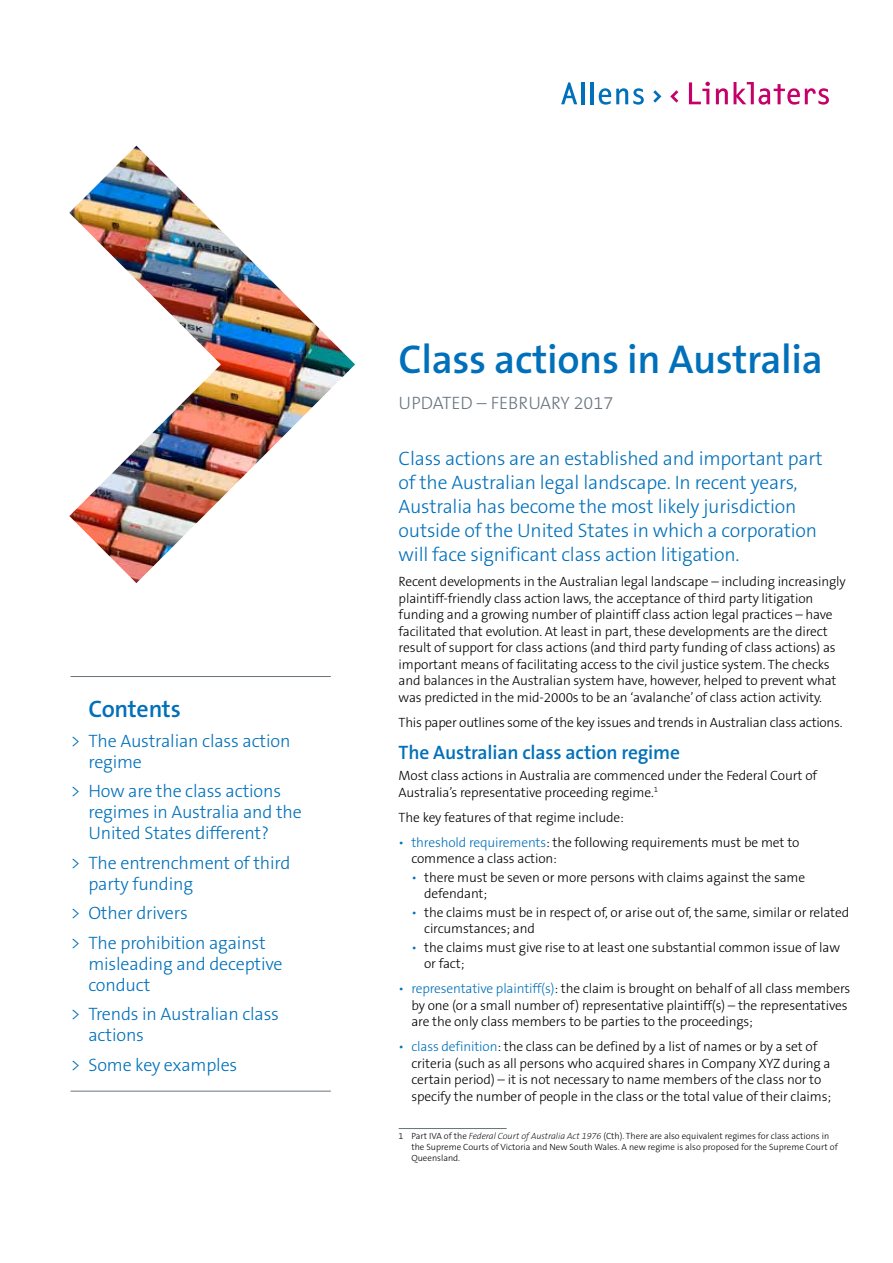
<style>
.page{position:relative;width:893px;height:1263px;background:#fff}
.page>*{position:absolute;margin:0;border:0;box-sizing:border-box;transform-origin:0 0}
.Front_page_head{font:600 40.5px "The Sans B6";letter-spacing:-.01em;color:#0070ba}
.Contents_head{font:600 24px "The Sans B6";letter-spacing:-.01em;color:#0070ba}
.Intro_para{font:300 19.5px/24px "The Sans B3";letter-spacing:-.01em;color:#0070ba}
.H1_BODY_main_heads{font:600 19.5px "The Sans B6";letter-spacing:-.01em;color:#0070ba}
.t1{font:300 18px/21px "The Sans B3";letter-spacing:-.01em;color:#0070ba}
.Date_year{font:300 18px "The Sans B3";color:#68757d}
.Body_text{font:300 13.5px/16.5px "The Sans B3";letter-spacing:-.01em;color:#000}
.Footnote{font:300 9px/10.8px "The Sans B3";color:#000}
.s1{color:#0070ba}
.s2{font-family:"The Sans B2";font-weight:200;font-style:italic}
</style>
<div class="page">
<svg style="left:689px;top:82px;width:21px;height:22px"></svg>
<svg style="left:716px;top:82px;width:113px;height:23px"></svg>
<svg style="left:599px;top:88px;width:45px;height:17px"></svg>
<svg style="left:561px;top:82px;width:16px;height:22px"></svg>
<hr style="left:581px;top:82px;width:4px;height:22px;background:#0070ba">
<hr style="left:591px;top:82px;width:3px;height:22px;background:#0070ba">
<svg style="left:670px;top:90px;width:8px;height:13px"></svg>
<svg style="left:653px;top:90px;width:8px;height:13px"></svg>
<img style="left:69px;top:146px;width:286px;height:437px">
<hr style="left:71px;top:676px;width:260px;height:1px;background:#68757d">
<hr style="left:71px;top:1091px;width:260px;height:1px;background:#68757d">
<hr style="left:399px;top:1128px;width:108px;height:1px;background:#68757d">
<p class="Contents_head" style="left:89px;top:696px;width:94px">Contents</p>
<p class="t1" style="left:88px;top:731px;width:204px;text-indent:-18px">&gt; The Australian class action regime</p>
<p class="t1" style="left:88px;top:781px;width:215px;text-indent:-18px">&gt; How are the class actions regimes in Australia and the<br>United States different?</p>
<p class="t1" style="left:88px;top:853px;width:203px;text-indent:-18px">&gt; The entrenchment of third party funding</p>
<p class="t1" style="left:71px;top:903px;width:119px">&gt; Other drivers</p>
<p class="t1" style="left:88px;top:933px;width:196px;text-indent:-18px">&gt; The prohibition against misleading and deceptive conduct</p>
<p class="t1" style="left:88px;top:1004px;width:192px;text-indent:-18px">&gt; Trends in Australian class actions</p>
<p class="t1" style="left:71px;top:1055px;width:168px">&gt; Some key examples</p>
<p class="Front_page_head" style="left:399px;top:338px;width:426px">Class actions in Australia</p>
<p class="Date_year" style="left:399px;top:393px;width:216px">UPDATED – FEBRUARY 2017</p>
<p class="Intro_para" style="left:399px;top:447px;width:425px">Class actions are an established and important part of the Australian legal landscape. In recent years, Australia has become the most likely jurisdiction outside of the United States in which a corporation will face significant class action litigation.</p>
<p class="Body_text" style="left:399px;top:574px;width:449px">Recent developments in the Australian legal landscape – including increasingly plaintiff‑friendly class action laws, the acceptance of third party litigation funding and a growing number of plaintiff class action legal practices – have facilitated that evolution. At least in part, these developments are the direct result of support for class actions (and third party funding of class actions) as important means of facilitating access to the civil justice system. The checks and balances in the Australian system have, however, helped to prevent what was predicted in the mid‑2000s to be an ‘avalanche’ of class action activity.</p>
<p class="Body_text" style="left:399px;top:714px;width:445px">This paper outlines some of the key issues and trends in Australian class actions.</p>
<p class="H1_BODY_main_heads" style="left:399px;top:742px;width:283px">The Australian class action regime</p>
<p class="Body_text" style="left:399px;top:768px;width:420px">Most class actions in Australia are commenced under the Federal Court of<br>Australia’s representative proceeding regime.<sup>1</sup></p>
<p class="Body_text" style="left:399px;top:809px;width:227px">The key features of that regime include:</p>
<p class="Body_text" style="left:411px;top:834px;width:390px;text-indent:-13px"><span class="s1">• threshold requirements</span>: the following requirements must be met to commence a class action:</p>
<p class="Body_text" style="left:424px;top:869px;width:383px;text-indent:-13px"><span class="s1">•</span> there must be seven or more persons with claims against the same defendant;</p>
<p class="Body_text" style="left:424px;top:904px;width:427px;text-indent:-13px"><span class="s1">•</span> the claims must be in respect of, or arise out of, the same, similar or related circumstances; and</p>
<p class="Body_text" style="left:424px;top:939px;width:417px;text-indent:-13px"><span class="s1">•</span> the claims must give rise to at least one substantial common issue of law or fact;</p>
<p class="Body_text" style="left:411px;top:981px;width:441px;text-indent:-13px"><span class="s1">• representative plaintiff(s)</span>: the claim is brought on behalf of all class members by one (or a small number of) representative plaintiff(s) – the representatives are the only class members to be parties to the proceedings;</p>
<p class="Body_text" style="left:411px;top:1039px;width:421px;text-indent:-13px"><span class="s1">• class definition</span>: the class can be defined by a list of names or by a set of criteria (such as all persons who acquired shares in Company XYZ during a certain period) – it is not necessary to name members of the class nor to specify the number of people in the class or the total value of their claims;</p>
<p class="Footnote" style="left:411px;top:1131px;width:428px;text-indent:-13px">1 Part IVA of the <span class="s2">Federal Court of Australia Act 1976</span> (Cth). There are also equivalent regimes for class actions in the Supreme Courts of Victoria and New South Wales. A new regime is also proposed for the Supreme Court of<br>Queensland.</p>
</div>
